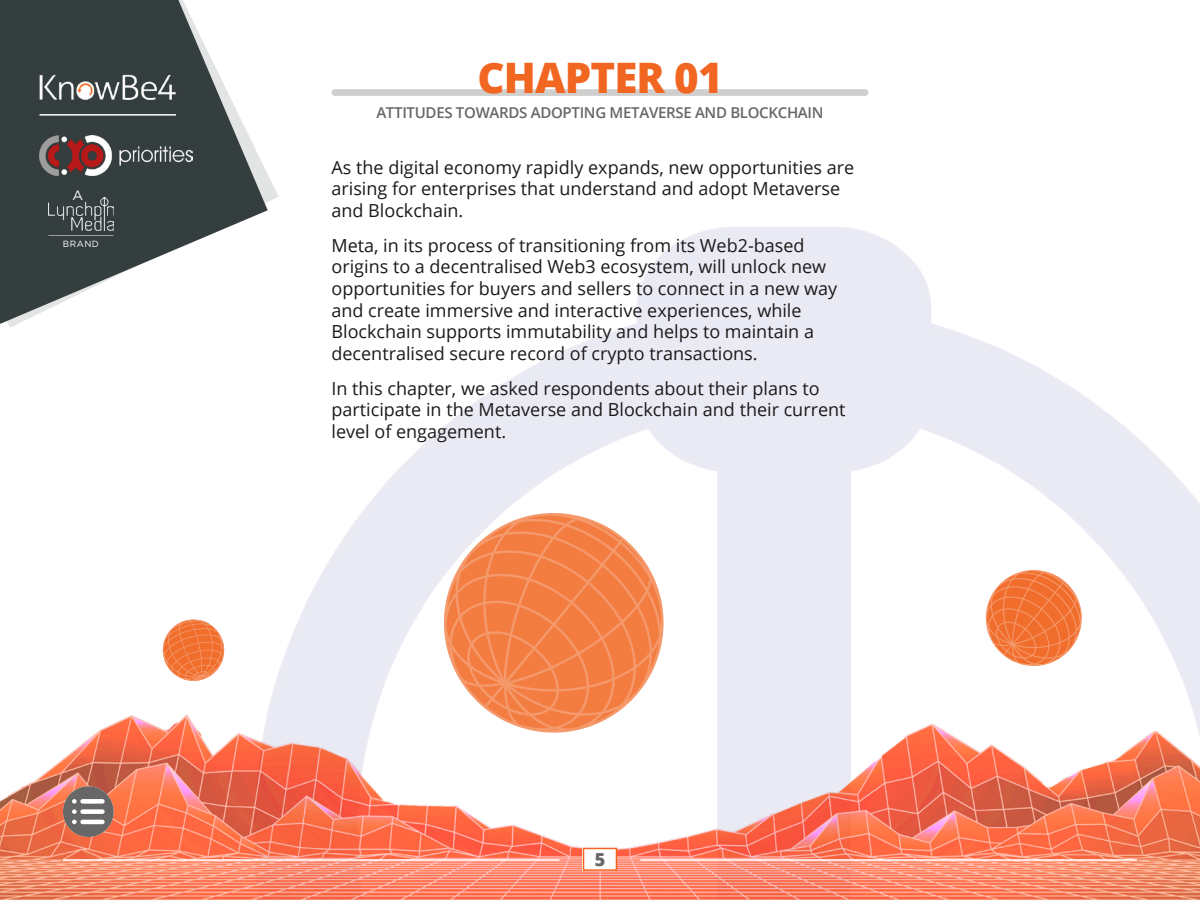
<style>
.page{position:relative;width:1200px;height:900px;background:#fff}
.page>*{position:absolute;margin:0;border:0;box-sizing:border-box;transform-origin:0 0}
.t1{font:800 42px "Open Sans";letter-spacing:-.02em;color:#f16621}
.t2{font:18px/21.6px "Open Sans";color:#1a1a1a}
.t3{font:800 18px "Open Sans";color:#676767}
.t4{font:600 15px "Open Sans";letter-spacing:-.02em;color:#676767}
.t5{font:13.5px "Gotham";color:#fff}
.t6{font:9px "Gotham";letter-spacing:.05em;color:#fff}
</style>
<div class="page">
<svg style="left:0;top:0;width:268px;height:327px;fill:#353e3f"></svg>
<img style="left:39px;top:135px;width:154px;height:40px">
<img style="left:27px;top:67px;width:153px;height:40px">
<hr style="left:39px;top:114px;width:137px;height:2px;background:#fff">
<img style="left:48px;top:197px;width:66px;height:33px">
<svg style="left:48px;top:235px;width:66px;height:1px"></svg>
<img style="left:190px;top:186px;width:902px;height:216px">
<img style="left:0;top:402px;width:1200px;height:498px">
<div style="left:331px;top:89px;width:537px;height:7px;background:#d0cfcd;border-radius:3px"></div>
<svg style="left:163px;top:619px;width:61px;height:62px"></svg>
<svg style="left:986px;top:570px;width:96px;height:96px"></svg>
<svg style="left:444px;top:513px;width:220px;height:220px;fill:#f37c41"></svg>
<div style="left:583px;top:848px;width:34px;height:23px;background:#fff"></div>
<div style="left:583px;top:848px;width:34px;height:23px;border:2px solid #f16621"></div>
<svg style="left:63px;top:786px;width:51px;height:51px;background:#9b8078"></svg>
<hr style="left:640px;top:859px;width:497px;height:2px;background:#fff">
<hr style="left:63px;top:859px;width:497px;height:2px;background:#fff">
<p class="t5" style="left:72px;top:186px;width:12px">A</p>
<p class="t6" style="left:63px;top:238px;width:37px">BRAND</p>
<h1 class="t1" style="left:477px;top:46px;width:247px">CHAPTER 01</h1>
<p class="t4" style="left:376px;top:102px;width:449px">ATTITUDES TOWARDS ADOPTING METAVERSE AND BLOCKCHAIN</p>
<p class="t2" style="left:332px;top:156px;width:524px">As the digital economy rapidly expands, new opportunities are arising for enterprises that understand and adopt Metaverse and Blockchain.</p>
<p class="t2" style="left:332px;top:234px;width:507px">Meta, in its process of transitioning from its Web2-based origins to a decentralised Web3 ecosystem, will unlock new opportunities for buyers and sellers to connect in a new way and create immersive and interactive experiences, while Blockchain supports immutability and helps to maintain a decentralised secure record of crypto transactions.</p>
<p class="t2" style="left:332px;top:377px;width:516px">In this chapter, we asked respondents about their plans to participate in the Metaverse and Blockchain and their current level of engagement.</p>
<p class="t3" style="left:595px;top:845px;width:12px">5</p>
</div>
